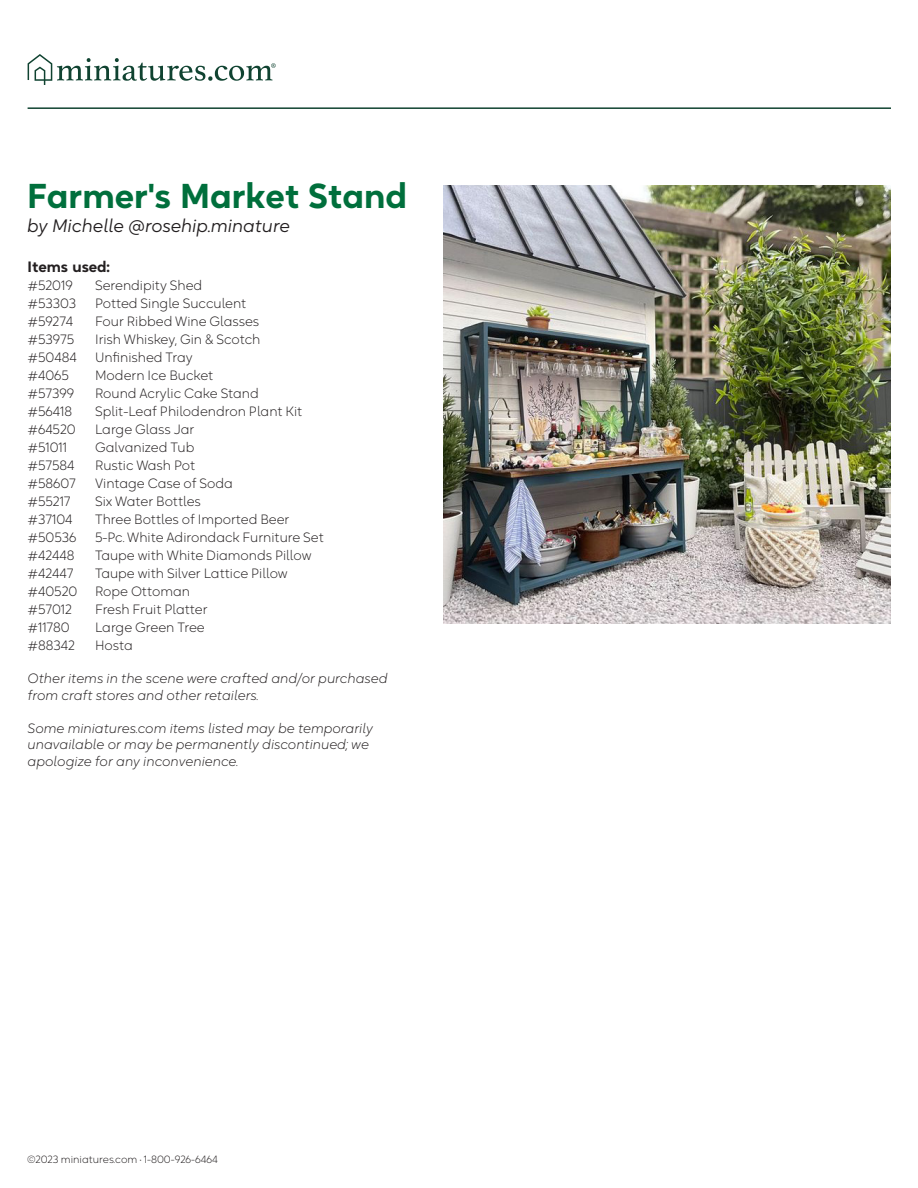
<style>
.page{position:relative;width:918px;height:1188px;background:#fff}
.page>*{position:absolute;margin:0;border:0;box-sizing:border-box;transform-origin:0 0}
.t1{font:700 34.5px "Okta Neue";color:#006f3c}
.t2{font:italic 18px "Okta Neue";color:#231f20}
.Body{font:700 15px "Okta Neue";color:#231f20}
.Item_Used_Text{font:300 13.5px "Okta Neue";color:#231f20}
.Item_Used_Text-2{font:italic 300 13.5px/16.5px "Okta Neue";color:#231f20}
.Copyright{font:300 10.5px "Okta Neue";color:#231f20}
</style>
<div class="page">
<svg style="left:28px;top:54px;width:248px;height:31px"></svg>
<hr style="left:28px;top:107px;width:863px;height:2px;background:#104331">
<img style="left:443px;top:185px;width:448px;height:438px">
<p class="t1" style="left:27px;top:170px;width:382px">Farmer's Market Stand</p>
<p class="t2" style="left:27px;top:213px;width:264px">by Michelle @rosehip.minature</p>
<p class="Body" style="left:28px;top:255px;width:84px">Items used:</p>
<p class="Item_Used_Text" style="left:28px;top:276px;width:47px">#52019</p>
<p class="Item_Used_Text" style="left:95px;top:276px;width:109px">Serendipity Shed</p>
<p class="Item_Used_Text" style="left:28px;top:294px;width:50px">#53303</p>
<p class="Item_Used_Text" style="left:95px;top:294px;width:153px">Potted Single Succulent</p>
<p class="Item_Used_Text" style="left:28px;top:312px;width:47px">#59274</p>
<p class="Item_Used_Text" style="left:95px;top:312px;width:166px">Four Ribbed Wine Glasses</p>
<p class="Item_Used_Text" style="left:28px;top:330px;width:48px">#53975</p>
<p class="Item_Used_Text" style="left:95px;top:330px;width:167px">Irish Whiskey, Gin &amp; Scotch</p>
<p class="Item_Used_Text" style="left:28px;top:348px;width:51px">#50484</p>
<p class="Item_Used_Text" style="left:95px;top:348px;width:99px">Unfinished Tray</p>
<p class="Item_Used_Text" style="left:28px;top:366px;width:43px">#4065</p>
<p class="Item_Used_Text" style="left:95px;top:366px;width:120px">Modern Ice Bucket</p>
<p class="Item_Used_Text" style="left:28px;top:384px;width:48px">#57399</p>
<p class="Item_Used_Text" style="left:95px;top:384px;width:165px">Round Acrylic Cake Stand</p>
<p class="Item_Used_Text" style="left:28px;top:402px;width:46px">#56418</p>
<p class="Item_Used_Text" style="left:95px;top:402px;width:209px">Split-Leaf Philodendron Plant Kit</p>
<p class="Item_Used_Text" style="left:28px;top:420px;width:50px">#64520</p>
<p class="Item_Used_Text" style="left:95px;top:420px;width:101px">Large Glass Jar</p>
<p class="Item_Used_Text" style="left:28px;top:438px;width:41px">#51011</p>
<p class="Item_Used_Text" style="left:95px;top:438px;width:101px">Galvanized Tub</p>
<p class="Item_Used_Text" style="left:28px;top:456px;width:49px">#57584</p>
<p class="Item_Used_Text" style="left:95px;top:456px;width:102px">Rustic Wash Pot</p>
<p class="Item_Used_Text" style="left:28px;top:474px;width:50px">#58607</p>
<p class="Item_Used_Text" style="left:95px;top:474px;width:139px">Vintage Case of Soda</p>
<p class="Item_Used_Text" style="left:28px;top:492px;width:45px">#55217</p>
<p class="Item_Used_Text" style="left:95px;top:492px;width:107px">Six Water Bottles</p>
<p class="Item_Used_Text" style="left:28px;top:510px;width:47px">#37104</p>
<p class="Item_Used_Text" style="left:95px;top:510px;width:196px">Three Bottles of Imported Beer</p>
<p class="Item_Used_Text" style="left:28px;top:528px;width:50px">#50536</p>
<p class="Item_Used_Text" style="left:95px;top:528px;width:230px">5-Pc. White Adirondack Furniture Set</p>
<p class="Item_Used_Text" style="left:28px;top:546px;width:48px">#42448</p>
<p class="Item_Used_Text" style="left:95px;top:546px;width:218px">Taupe with White Diamonds Pillow</p>
<p class="Item_Used_Text" style="left:28px;top:564px;width:47px">#42447</p>
<p class="Item_Used_Text" style="left:95px;top:564px;width:194px">Taupe with Silver Lattice Pillow</p>
<p class="Item_Used_Text" style="left:28px;top:582px;width:51px">#40520</p>
<p class="Item_Used_Text" style="left:95px;top:582px;width:96px">Rope Ottoman</p>
<p class="Item_Used_Text" style="left:28px;top:600px;width:46px">#57012</p>
<p class="Item_Used_Text" style="left:95px;top:600px;width:114px">Fresh Fruit Platter</p>
<p class="Item_Used_Text" style="left:28px;top:618px;width:44px">#11780</p>
<p class="Item_Used_Text" style="left:95px;top:618px;width:111px">Large Green Tree</p>
<p class="Item_Used_Text" style="left:28px;top:636px;width:49px">#88342</p>
<p class="Item_Used_Text" style="left:95px;top:636px;width:39px">Hosta</p>
<p class="Item_Used_Text-2" style="left:28px;top:669px;width:361px">Other items in the scene were crafted and/or purchased from craft stores and other retailers.</p>
<p class="Item_Used_Text-2" style="left:28px;top:719px;width:347px">Some miniatures.com items listed may be temporarily unavailable or may be permanently discontinued; we apologize for any inconvenience.</p>
<p class="Copyright" style="left:27px;top:1152px;width:192px">©2023 miniatures.com • 1-800-926-6464</p>
</div>
